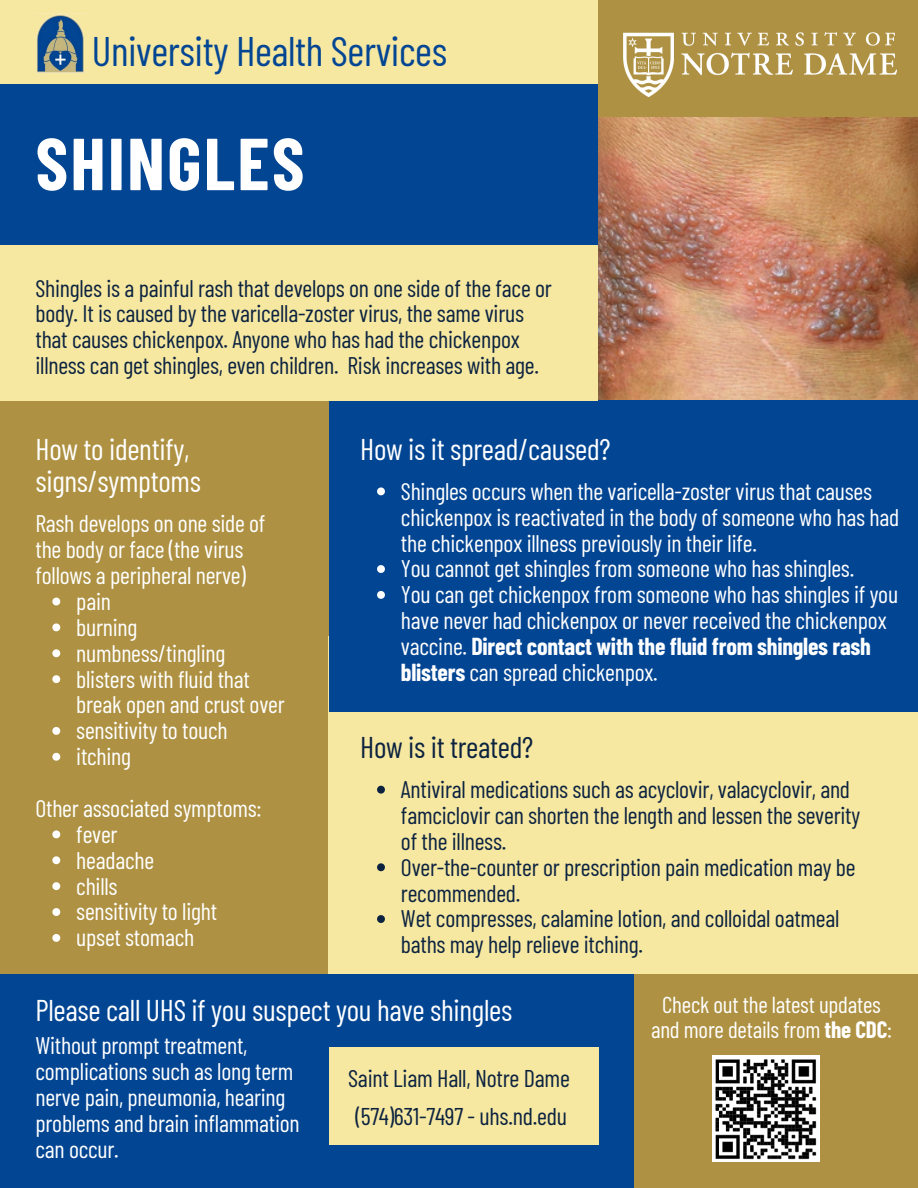
<style>
.page{position:relative;width:918px;height:1188px;background:#fff}
.page>*{position:absolute;margin:0;border:0;box-sizing:border-box;transform-origin:0 0}
.t1{font:700 73.5px "Barlow Condensed";letter-spacing:.03em;color:#fff}
.t2{font:41.25px "Barlow Condensed";letter-spacing:-.01em;color:#024593}
.t3{font:30px/32.7px "Barlow Condensed";letter-spacing:-.01em;color:#fff}
.t4{font:30px "Barlow Condensed";letter-spacing:-.01em;color:#0c2340}
.t5{font:24.15px "Barlow Condensed";letter-spacing:-.01em;color:#0c2340}
.t6{font:24px/25.8px "Barlow Condensed";letter-spacing:-.01em;color:#fff}
.t7{font:24px/25.8px "Barlow Condensed";letter-spacing:-.01em;color:#0c2340}
.t8{font:23.1px/24.8px "Barlow Condensed";letter-spacing:-.01em;color:#fff;text-align:center}
.s1{font-weight:700}
</style>
<div class="page">
<div style="left:0;top:0;width:879px;height:92px;background:#f6e7a1"></div>
<img style="left:598px;top:117px;width:320px;height:283px">
<div style="left:598px;top:0;width:320px;height:117px;background:#ae9142"></div>
<div style="left:0;top:400px;width:329px;height:574px;background:#ae9142"></div>
<div style="left:0;top:974px;width:405px;height:214px;background:#024593"></div>
<div style="left:0;top:84px;width:598px;height:161px;background:#024593"></div>
<div style="left:396px;top:911px;width:522px;height:277px;background:#024593"></div>
<div style="left:329px;top:637px;width:589px;height:337px;background:#f6e7a1"></div>
<div style="left:329px;top:400px;width:589px;height:312px;background:#024593"></div>
<img style="left:623px;top:32px;width:273px;height:65px">
<div style="left:329px;top:1047px;width:270px;height:98px;background:#f6e7a1"></div>
<div style="left:0;top:245px;width:598px;height:156px;background:#f6e7a1"></div>
<img style="left:36px;top:14px;width:49px;height:59px">
<div style="left:634px;top:974px;width:284px;height:214px;background:#ae9142"></div>
<img style="left:713px;top:1055px;width:107px;height:107px">
<svg style="left:377px;top:487px;width:8px;height:8px"></svg>
<svg style="left:377px;top:565px;width:8px;height:8px"></svg>
<svg style="left:377px;top:591px;width:8px;height:8px"></svg>
<svg style="left:52px;top:598px;width:8px;height:7px"></svg>
<svg style="left:52px;top:623px;width:8px;height:8px"></svg>
<svg style="left:52px;top:649px;width:8px;height:8px"></svg>
<svg style="left:52px;top:675px;width:8px;height:8px"></svg>
<svg style="left:52px;top:727px;width:8px;height:8px"></svg>
<svg style="left:52px;top:753px;width:8px;height:8px"></svg>
<svg style="left:52px;top:830px;width:8px;height:8px"></svg>
<svg style="left:52px;top:856px;width:8px;height:8px"></svg>
<svg style="left:52px;top:882px;width:8px;height:8px"></svg>
<svg style="left:52px;top:908px;width:8px;height:8px"></svg>
<svg style="left:52px;top:934px;width:8px;height:8px"></svg>
<svg style="left:377px;top:786px;width:8px;height:8px"></svg>
<svg style="left:377px;top:863px;width:8px;height:8px"></svg>
<svg style="left:377px;top:915px;width:8px;height:8px"></svg>
<p class="t2" style="left:92px;top:25px;width:357px">University Health Services</p>
<p class="t1" style="left:36px;top:117px;width:270px">SHINGLES</p>
<p class="t7" style="left:36px;top:274px;width:518px">Shingles is a painful rash that develops on one side of the face or body. It is caused by the varicella-zoster virus, the same virus that causes chickenpox. Anyone who has had the chickenpox illness can get shingles, even children. Risk increases with age.</p>
<p class="t3" style="left:36px;top:431px;width:167px">How to identify, signs/symptoms</p>
<p class="t3" style="left:360px;top:431px;width:252px">How is it spread/caused?</p>
<p class="t6" style="left:401px;top:477px;width:500px">Shingles occurs when the varicella-zoster virus that causes chickenpox is reactivated in the body of someone who has had the chickenpox illness previously in their life.</p>
<p class="t6" style="left:401px;top:555px;width:455px">You cannot get shingles from someone who has shingles.</p>
<p class="t6" style="left:401px;top:581px;width:499px">You can get chickenpox from someone who has shingles if you have never had chickenpox or never received the chickenpox vaccine. <span class="s1">Direct contact with the fluid from shingles rash blisters</span> can spread chickenpox.</p>
<p class="t6" style="left:36px;top:510px;width:232px">Rash develops on one side of the body or face (the virus follows a peripheral nerve)</p>
<p class="t6" style="left:76px;top:587px;width:36px">pain</p>
<p class="t6" style="left:76px;top:613px;width:63px">burning</p>
<p class="t6" style="left:76px;top:639px;width:151px">numbness/tingling</p>
<p class="t6" style="left:76px;top:665px;width:210px">blisters with fluid that break open and crust over</p>
<p class="t6" style="left:76px;top:717px;width:153px">sensitivity to touch</p>
<p class="t6" style="left:76px;top:743px;width:56px">itching</p>
<p class="t4" style="left:360px;top:728px;width:175px">How is it treated?</p>
<p class="t7" style="left:401px;top:776px;width:461px">Antiviral medications such as acyclovir, valacyclovir, and famciclovir can shorten the length and lessen the severity of the illness.</p>
<p class="t7" style="left:401px;top:853px;width:456px">Over-the-counter or prescription pain medication may be recommended.</p>
<p class="t7" style="left:401px;top:905px;width:440px">Wet compresses, calamine lotion, and colloidal oatmeal baths may help relieve itching.</p>
<p class="t8" style="left:651px;top:992px;width:242px">Check out the latest updates and more details from <span class="s1">the CDC</span>:</p>
<p class="t6" style="left:36px;top:794px;width:228px">Other associated symptoms:</p>
<p class="t6" style="left:76px;top:820px;width:43px">fever</p>
<p class="t6" style="left:76px;top:846px;width:79px">headache</p>
<p class="t6" style="left:76px;top:872px;width:43px">chills</p>
<p class="t6" style="left:76px;top:898px;width:142px">sensitivity to light</p>
<p class="t6" style="left:76px;top:924px;width:120px">upset stomach</p>
<p class="t3" style="left:36px;top:992px;width:478px">Please call UHS if you suspect you have shingles</p>
<p class="t6" style="left:36px;top:1032px;width:266px">Without prompt treatment, complications such as long term nerve pain, pneumonia, hearing problems and brain inflammation can occur.</p>
<p class="t5" style="left:348px;top:1063px;width:223px">Saint Liam Hall, Notre Dame</p>
<p class="t5" style="left:356px;top:1101px;width:213px">(574)631-7497 - uhs.nd.edu</p>
</div>
